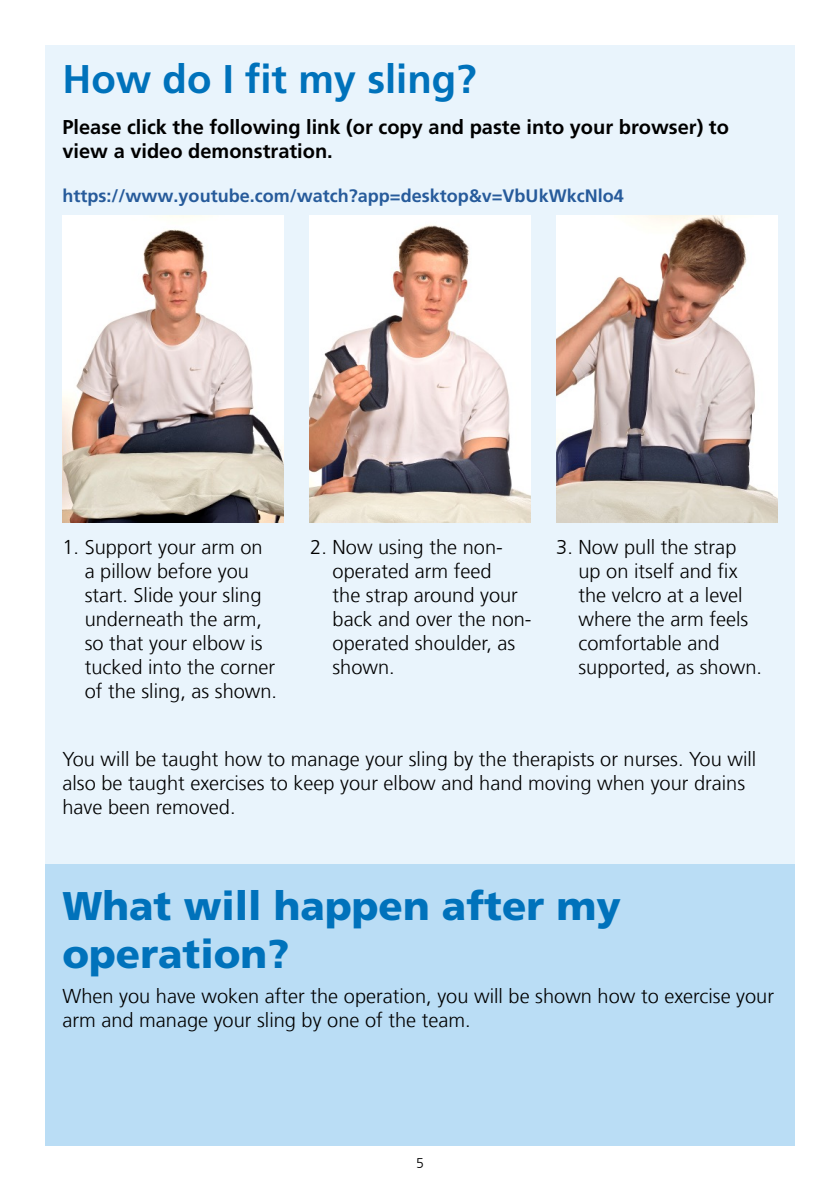
<style>
.page{position:relative;width:840px;height:1191px;background:#fff}
.page>*{position:absolute;margin:0;border:0;box-sizing:border-box;transform-origin:0 0}
.t1{font:900 40px/48px "Frutiger LT Com";color:#0072bb}
.t2{font:700 40px "Frutiger LT Pro";color:#0072bb}
.t3{font:300 20px/24px "Frutiger LT Com";color:#000}
.t4{font:700 20px/24px "Frutiger LT Pro";color:#000}
.t5{font:700 18px "Frutiger LT Com";color:#275b9b}
.t6{font:300 14px "Frutiger LT Com";color:#000}
</style>
<div class="page">
<div style="left:45px;top:45px;width:749px;height:1100px;background:#e9f4fc"></div>
<img style="left:62px;top:216px;width:221px;height:306px">
<img style="left:309px;top:216px;width:221px;height:306px">
<img style="left:556px;top:216px;width:221px;height:306px">
<div style="left:45px;top:864px;width:749px;height:281px;background:#baddf5"></div>
<h1 class="t2" style="left:62px;top:55px;width:415px">How do I fit my sling?</h1>
<p class="t4" style="left:62px;top:115px;width:667px">Please click the following link (or copy and paste into your browser) to view a video demonstration.</p>
<p class="t5" style="left:62px;top:185px;width:562px">https://www.youtube.com/watch?app=desktop&amp;v=VbUkWkcNlo4</p>
<p class="t3" style="left:85px;top:535px;width:194px;text-indent:-22px">1. Support your arm on a pillow before you start. Slide your sling underneath the arm, so that your elbow is tucked into the corner of the sling, as shown.</p>
<p class="t3" style="left:332px;top:535px;width:200px;text-indent:-22px">2. Now using the non&shy;operated arm feed<br>the strap around your back and over the non&shy;operated shoulder, as shown.</p>
<p class="t3" style="left:578px;top:535px;width:185px;text-indent:-22px">3. Now pull the strap up on itself and fix the velcro at a level where the arm feels comfortable and supported, as shown.</p>
<p class="t3" style="left:62px;top:746px;width:695px">You will be taught how to manage your sling by the therapists or nurses. You will also be taught exercises to keep your elbow and hand moving when your drains have been removed.</p>
<h1 class="t1" style="left:62px;top:881px;width:559px">What will happen after my operation?</h1>
<p class="t3" style="left:62px;top:984px;width:712px">When you have woken after the operation, you will be shown how to exercise your arm and manage your sling by one of the team.</p>
<p class="t6" style="left:416px;top:1155px;width:9px">5</p>
</div>
